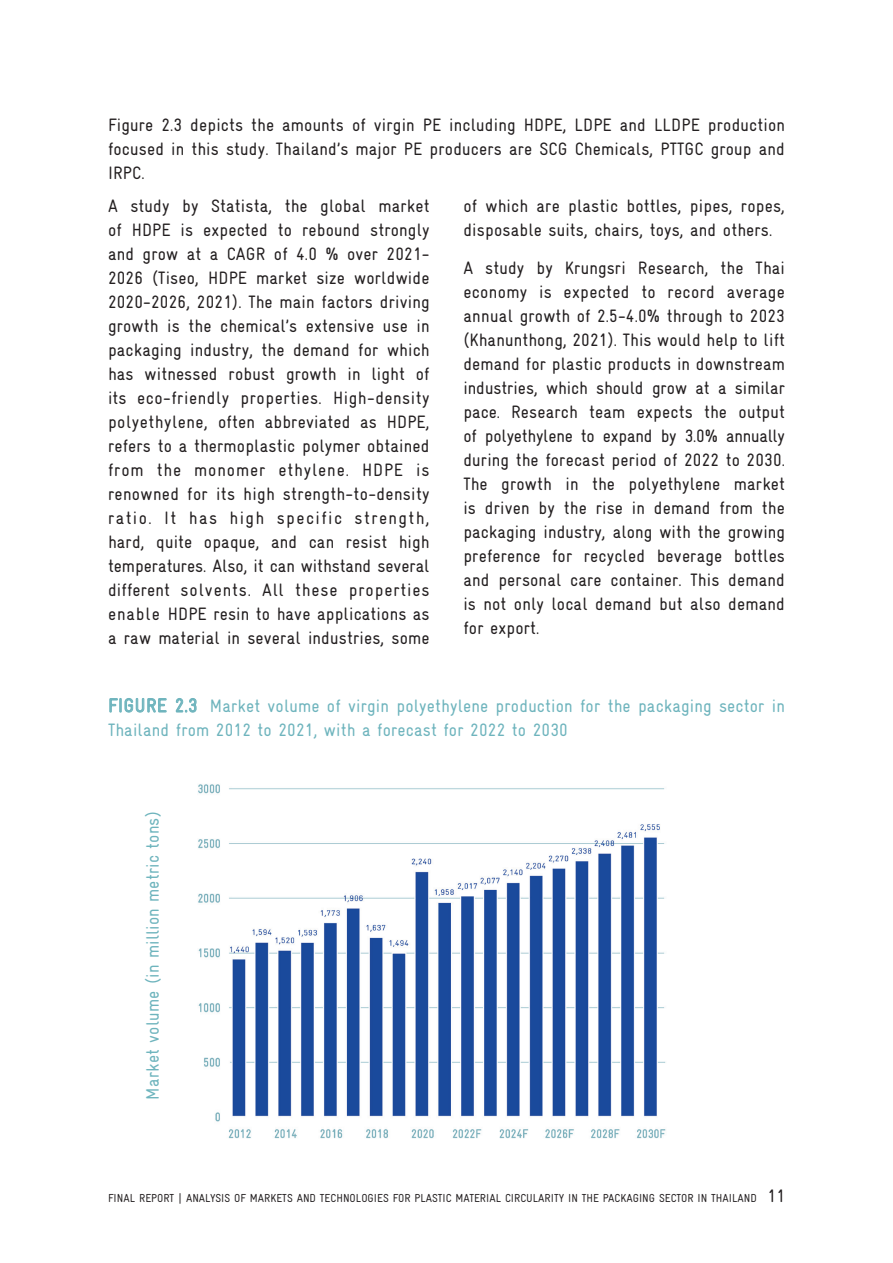
<style>
.page{position:relative;width:893px;height:1263px;background:#fff}
.page>*{position:absolute;margin:0;border:0;box-sizing:border-box;transform-origin:0 0}
.t1{font:condensed 18px/24px "GIZ Gravur Pro";letter-spacing:.01em;color:#231f20;text-align:justify}
.t2{font:condensed 18px/24px "GIZ Gravur Pro";letter-spacing:.01em;color:#6eb4bd}
.t3{font:condensed 11.7px "GIZ Gravur Pro";color:#231f20}
.s1{font-size:19.5px}
.s2{font-size:18px}
</style>
<div class="page">
<img style="left:198px;top:784px;width:468px;height:355px">
<p class="t1" style="left:108px;top:113px;width:678px">Figure 2.3 depicts the amounts of virgin PE including HDPE, LDPE and LLDPE production focused in this study. Thailand’s major PE producers are SCG Chemicals, PTTGC group and IRPC.</p>
<p class="t1" style="left:108px;top:194px;width:323px">A study by Statista, the global market of HDPE is expected to rebound strongly and grow at a CAGR of 4.0 % over 2021- 2026 (Tiseo, HDPE market size worldwide 2020-2026, 2021). The main factors driving growth is the chemical’s extensive use in packaging industry, the demand for which has witnessed robust growth in light of its eco-friendly properties. High-density polyethylene, often abbreviated as HDPE, refers to a thermoplastic polymer obtained from the monomer ethylene. HDPE is renowned for its high strength-to-density ratio. It has high specific strength, hard, quite opaque, and can resist high temperatures. Also, it can withstand several different solvents. All these properties enable HDPE resin to have applications as a raw material in several industries, some</p>
<p class="t1" style="left:463px;top:194px;width:323px">of which are plastic bottles, pipes, ropes, disposable suits, chairs, toys, and others.</p>
<p class="t1" style="left:463px;top:255px;width:323px">A study by Krungsri Research, the Thai economy is expected to record average annual growth of 2.5-4.0% through to 2023 (Khanunthong, 2021). This would help to lift demand for plastic products in downstream industries, which should grow at a similar pace. Research team expects the output of polyethylene to expand by 3.0% annually during the forecast period of 2022 to 2030.<br>The growth in the polyethylene market is driven by the rise in demand from the packaging industry, along with the growing preference for recycled beverage bottles and personal care container. This demand is not only local demand but also demand for export.</p>
<p class="t2" style="left:108px;top:694px;width:678px"><span class="s1">FIGURE 2.3</span> Market volume of virgin polyethylene production for the packaging sector in<br>Thailand from 2012 to 2021, with a forecast for 2022 to 2030</p>
<p class="t2" style="left:140px;top:1100px;width:290px;rotate:-90deg">Market volume (in million metric tons)</p>
<p class="t3" style="left:108px;top:1191px;width:678px">FINAL REPORT | ANALYSIS OF MARKETS AND TECHNOLOGIES FOR PLASTIC MATERIAL CIRCULARITY IN THE PACKAGING SECTOR IN THAILAND <span class="s2">11</span></p>
</div>
